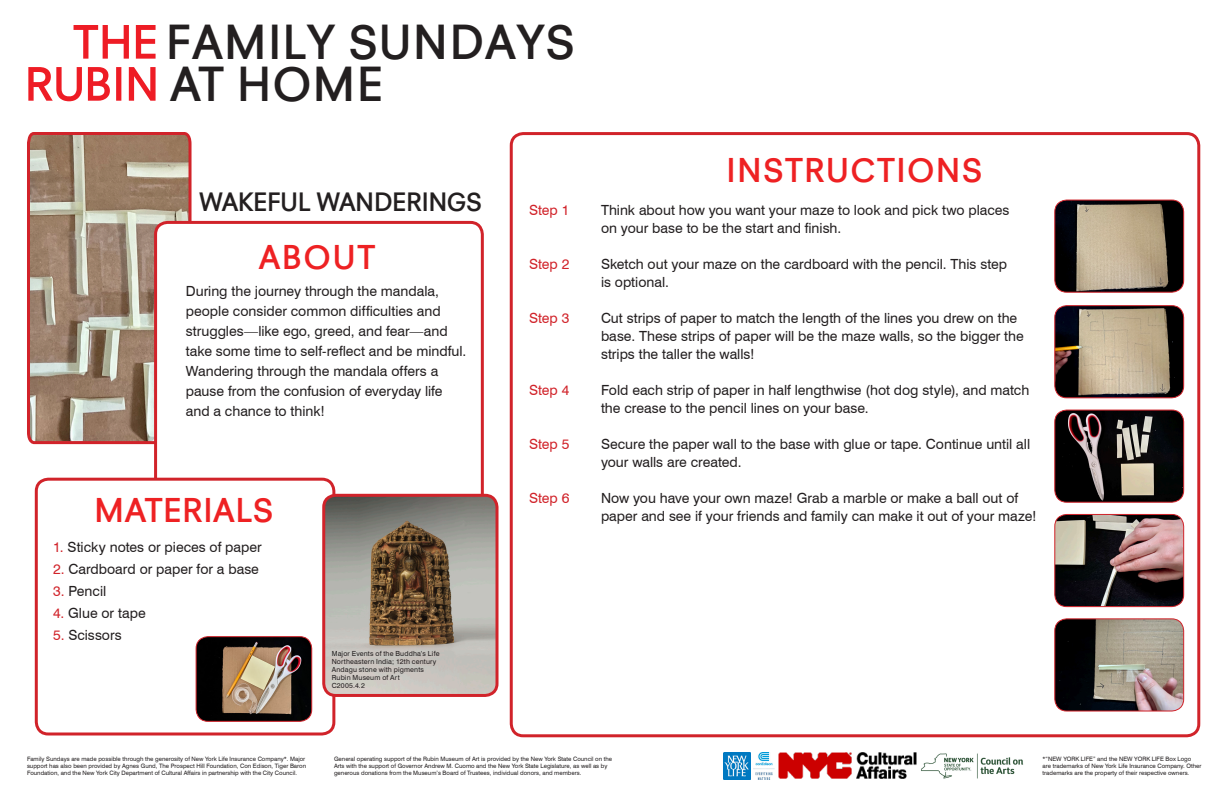
<style>
.page{position:relative;width:1224px;height:792px;background:#fff}
.page>*{position:absolute;margin:0;border:0;box-sizing:border-box;transform-origin:0 0}
.Event_Type{font:500 50px "Neuzeit Office";color:#231f20}
.t1{font:500 35px "Neuzeit Office";letter-spacing:.02em;color:#ee2123}
.t2{font:500 35px "Neuzeit Office";color:#ee2123}
.t3{font:500 27px "Neuzeit Office";letter-spacing:-.03em;color:#231f20}
.t4{font:14px/20px "Swiss 721 BT";color:#231f20}
.t5{font:14px "Swiss 721 BT";color:#d1232a}
.t6{font:7px "Swiss 721 BT";letter-spacing:.02em;color:#231f20}
.t7{font:6px/7.2px "Swiss 721 BT";color:#231f20}
.s1{color:#d1232a}
</style>
<div class="page">
<svg style="left:28px;top:25px;width:128px;height:76px"></svg>
<svg style="left:27px;top:132px;width:166px;height:313px;background:#a68c7a"></svg>
<div style="left:156px;top:222px;width:326px;height:291px;background:#fff;border-radius:12px"></div>
<div style="left:154px;top:221px;width:330px;height:294px;border:3px solid #d1232a;border-radius:12px"></div>
<div style="left:510px;top:132px;width:690px;height:605px;border:3px solid #d1232a;border-radius:12px"></div>
<img style="left:1055px;top:200px;width:129px;height:91px">
<div style="left:1054px;top:200px;width:130px;height:93px;border:1px solid #d1232a;border-radius:12px"></div>
<img style="left:1056px;top:306px;width:128px;height:92px">
<div style="left:1054px;top:305px;width:130px;height:93px;border:1px solid #d1232a;border-radius:12px"></div>
<img style="left:1055px;top:410px;width:129px;height:91px">
<div style="left:1054px;top:410px;width:130px;height:93px;border:1px solid #d1232a;border-radius:12px"></div>
<img style="left:1056px;top:514px;width:128px;height:93px">
<div style="left:1054px;top:514px;width:130px;height:93px;border:1px solid #d1232a;border-radius:12px"></div>
<img style="left:1056px;top:620px;width:128px;height:90px">
<div style="left:1054px;top:618px;width:130px;height:94px;border:1px solid #d1232a;border-radius:12px"></div>
<img style="left:723px;top:752px;width:27px;height:27px">
<img style="left:778px;top:753px;width:139px;height:25px">
<img style="left:754px;top:752px;width:21px;height:27px">
<img style="left:921px;top:753px;width:103px;height:26px">
<div style="left:36px;top:479px;width:298px;height:255px;background:#fff;border-radius:12px"></div>
<div style="left:35px;top:478px;width:300px;height:258px;border:3px solid #d1232a;border-radius:12px"></div>
<img style="left:196px;top:637px;width:116px;height:84px">
<div style="left:196px;top:636px;width:116px;height:86px;border:1px solid #d1232a;border-radius:12px"></div>
<img style="left:325px;top:497px;width:170px;height:196px">
<div style="left:322px;top:494px;width:177px;height:203px;border:3px solid #d1232a;border-radius:12px"></div>
<p class="Event_Type" style="left:166px;top:14px;width:411px">FAMILY SUNDAYS</p>
<p class="Event_Type" style="left:170px;top:56px;width:215px">AT HOME</p>
<p class="t1" style="left:726px;top:151px;width:258px">INSTRUCTIONS</p>
<p class="t3" style="left:199px;top:187px;width:285px">WAKEFUL WANDERINGS</p>
<p class="t1" style="left:259px;top:237px;width:119px">ABOUT</p>
<p class="t4" style="left:186px;top:281px;width:282px">During the journey through the mandala, people consider common difficulties and struggles—like ego, greed, and fear—and take some time to self-reflect and be mindful.<br>Wandering through the mandala offers a pause from the confusion of everyday life and a chance to think!</p>
<p class="t2" style="left:94px;top:490px;width:181px">MATERIALS</p>
<p class="t4" style="left:53px;top:537px;width:210px"><span class="s1">1.</span> Sticky notes or pieces of paper</p>
<p class="t4" style="left:53px;top:559px;width:207px"><span class="s1">2.</span> Cardboard or paper for a base</p>
<p class="t4" style="left:53px;top:581px;width:55px"><span class="s1">3.</span> Pencil</p>
<p class="t4" style="left:53px;top:603px;width:94px"><span class="s1">4.</span> Glue or tape</p>
<p class="t4" style="left:53px;top:625px;width:70px"><span class="s1">5.</span> Scissors</p>
<p class="t6" style="left:332px;top:649px;width:109px">Major Events of the Buddha’s Life</p>
<p class="t6" style="left:332px;top:657px;width:106px">Northeastern India; 12th century</p>
<p class="t6" style="left:332px;top:665px;width:94px">Andagu stone with pigments</p>
<p class="t6" style="left:332px;top:673px;width:69px">Rubin Museum of Art</p>
<p class="t6" style="left:332px;top:681px;width:35px">C2005.4.2</p>
<p class="t5" style="left:529px;top:202px;width:42px">Step 1</p>
<p class="t4" style="left:601px;top:200px;width:410px">Think about how you want your maze to look and pick two places</p>
<p class="t4" style="left:601px;top:218px;width:242px">on your base to be the start and finish.</p>
<p class="t5" style="left:529px;top:256px;width:42px">Step 2</p>
<p class="t4" style="left:601px;top:254px;width:408px">Sketch out your maze on the cardboard with the pencil. This step</p>
<p class="t4" style="left:601px;top:272px;width:69px">is optional.</p>
<p class="t5" style="left:529px;top:310px;width:42px">Step 3</p>
<p class="t4" style="left:601px;top:308px;width:418px">Cut strips of paper to match the length of the lines you drew on the</p>
<p class="t4" style="left:601px;top:327px;width:424px;line-height:18px">base. These strips of paper will be the maze walls, so the bigger the strips the taller the walls!</p>
<p class="t5" style="left:529px;top:382px;width:42px">Step 4</p>
<p class="t4" style="left:601px;top:381px;width:430px;line-height:18px">Fold each strip of paper in half lengthwise (hot dog style), and match the crease to the pencil lines on your base.</p>
<p class="t5" style="left:529px;top:436px;width:42px">Step 5</p>
<p class="t4" style="left:601px;top:435px;width:431px;line-height:18px">Secure the paper wall to the base with glue or tape. Continue until all your walls are created.</p>
<p class="t5" style="left:529px;top:490px;width:42px">Step 6</p>
<p class="t4" style="left:601px;top:489px;width:437px;line-height:18px">Now you have your own maze! Grab a marble or make a ball out of paper and see if your friends and family can make it out of your maze!</p>
<p class="t7" style="left:27px;top:755px;width:281px">Family Sundays are made possible through the generosity of New York Life Insurance Company*. Major support has also been provided by Agnes Gund, The Prospect Hill Foundation, Con Edison, Tiger Baron<br>Foundation, and the New York City Department of Cultural Affairs in partnership with the City Council.</p>
<p class="t7" style="left:334px;top:755px;width:280px">General operating support of the Rubin Museum of Art is provided by the New York State Council on the<br>Arts with the support of Governor Andrew M. Cuomo and the New York State Legislature, as well as by generous donations from the Museum’s Board of Trustees, individual donors, and members.</p>
<p class="t7" style="left:1043px;top:755px;width:160px">*“NEW YORK LIFE” and the NEW YORK LIFE Box Logo<br>are trademarks of New York Life Insurance Company. Other trademarks are the property of their respective owners.</p>
</div>
